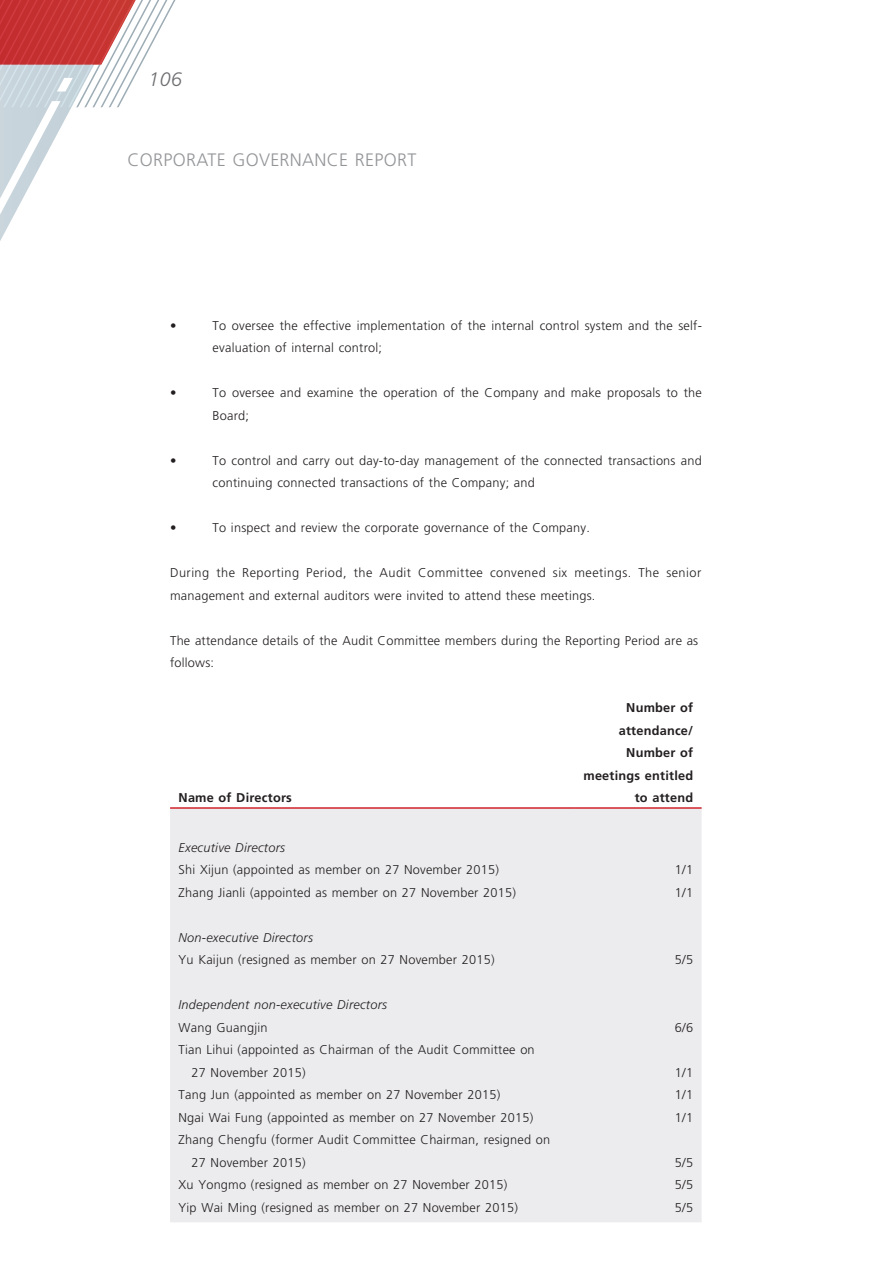
<style>
.page{position:relative;width:893px;height:1263px;background:#fff}
.page>*{position:absolute;margin:0;border:0;box-sizing:border-box;transform-origin:0 0}
.t1{font:italic 300 19.5px "Frutiger LT Std";color:#6c6d70}
.t2{font:300 18px "Frutiger LT Std";letter-spacing:.015em;color:#939598}
.t3{font:300 12.75px/22.5px "Frutiger LT Std";letter-spacing:.015em;color:#231f20}
.t4{font:300 12.75px/22.5px "Frutiger LT Std";letter-spacing:.035em;color:#231f20}
.t5{font:italic 300 12.75px "Frutiger LT Std";letter-spacing:.015em;color:#231f20}
.t6{font:700 12.75px/22.5px "Frutiger LT Std";letter-spacing:.015em;color:#231f20;text-align:right}
</style>
<div class="page">
<svg style="left:0;top:0;width:176px;height:241px"></svg>
<div style="left:170px;top:809px;width:532px;height:413px;background:#ececee"></div>
<hr style="left:170px;top:807px;width:404px;height:2px;background:#cf2027">
<hr style="left:574px;top:807px;width:128px;height:2px;background:#cf2027">
<h1 class="t1" style="left:148px;top:69px;width:35px">106</h1>
<h2 class="t2" style="left:128px;top:149px;width:290px">CORPORATE GOVERNANCE REPORT</h2>
<p class="t3" style="left:170px;top:314px;width:8px">•</p>
<p class="t3" style="left:213px;top:314px;width:491px">To oversee the effective implementation of the internal control system and the self&shy;evaluation of internal control;</p>
<p class="t3" style="left:170px;top:382px;width:8px">•</p>
<p class="t3" style="left:213px;top:382px;width:491px">To oversee and examine the operation of the Company and make proposals to the<br>Board;</p>
<p class="t3" style="left:170px;top:449px;width:8px">•</p>
<p class="t3" style="left:213px;top:449px;width:491px">To control and carry out day-to-day management of the connected transactions and continuing connected transactions of the Company; and</p>
<p class="t3" style="left:170px;top:517px;width:8px">•</p>
<p class="t3" style="left:213px;top:517px;width:379px">To inspect and review the corporate governance of the Company.</p>
<p class="t4" style="left:170px;top:562px;width:533px">During the Reporting Period, the Audit Committee convened six meetings. The senior management and external auditors were invited to attend these meetings.</p>
<p class="t3" style="left:170px;top:629px;width:530px">The attendance details of the Audit Committee members during the Reporting Period are as follows:</p>
<p class="t6" style="left:179px;top:786px;width:115px">Name of Directors</p>
<p class="t6" style="left:583px;top:696px;width:111px">Number of attendance/<br>Number of meetings entitled to attend</p>
<p class="t5" style="left:179px;top:840px;width:108px">Executive Directors</p>
<p class="t3" style="left:179px;top:859px;width:322px">Shi Xijun (appointed as member on 27 November 2015)</p>
<p class="t3" style="left:675px;top:859px;width:20px">1/1</p>
<p class="t3" style="left:179px;top:881px;width:339px">Zhang Jianli (appointed as member on 27 November 2015)</p>
<p class="t3" style="left:675px;top:881px;width:20px">1/1</p>
<p class="t5" style="left:179px;top:930px;width:136px">Non-executive Directors</p>
<p class="t3" style="left:179px;top:949px;width:317px">Yu Kaijun (resigned as member on 27 November 2015)</p>
<p class="t3" style="left:675px;top:949px;width:20px">5/5</p>
<p class="t5" style="left:179px;top:997px;width:210px">Independent non-executive Directors</p>
<p class="t3" style="left:179px;top:1016px;width:91px">Wang Guangjin</p>
<p class="t3" style="left:675px;top:1016px;width:20px">6/6</p>
<p class="t3" style="left:192px;top:1039px;width:345px;text-indent:-13px">Tian Lihui (appointed as Chairman of the Audit Committee on<br>27 November 2015)</p>
<p class="t3" style="left:675px;top:1061px;width:20px">1/1</p>
<p class="t3" style="left:179px;top:1084px;width:323px">Tang Jun (appointed as member on 27 November 2015)</p>
<p class="t3" style="left:675px;top:1084px;width:20px">1/1</p>
<p class="t3" style="left:179px;top:1106px;width:356px">Ngai Wai Fung (appointed as member on 27 November 2015)</p>
<p class="t3" style="left:675px;top:1106px;width:20px">1/1</p>
<p class="t3" style="left:192px;top:1129px;width:360px;text-indent:-13px">Zhang Chengfu (former Audit Committee Chairman, resigned on<br>27 November 2015)</p>
<p class="t3" style="left:675px;top:1151px;width:20px">5/5</p>
<p class="t3" style="left:179px;top:1174px;width:330px">Xu Yongmo (resigned as member on 27 November 2015)</p>
<p class="t3" style="left:675px;top:1174px;width:20px">5/5</p>
<p class="t3" style="left:179px;top:1196px;width:341px">Yip Wai Ming (resigned as member on 27 November 2015)</p>
<p class="t3" style="left:675px;top:1196px;width:20px">5/5</p>
</div>
